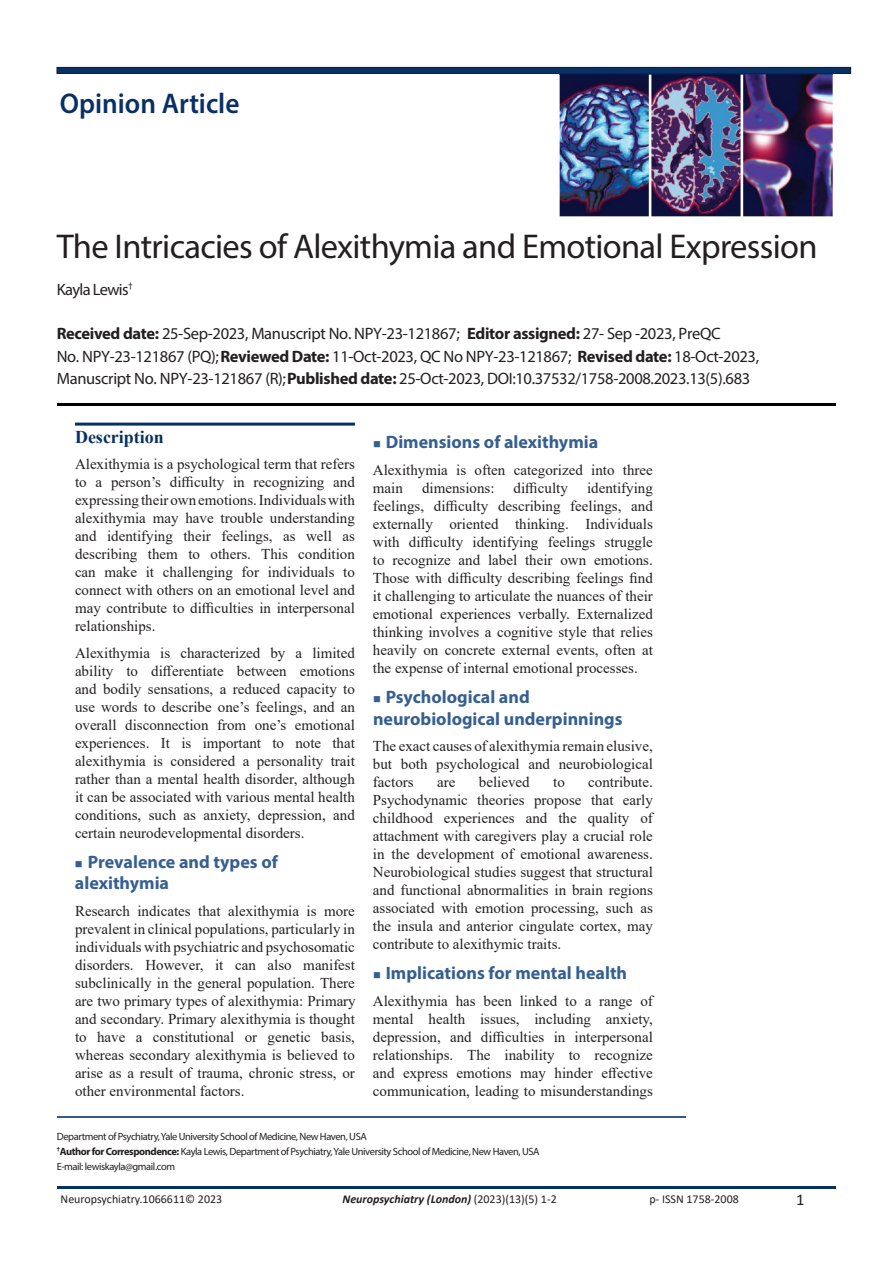
<style>
.page{position:relative;width:893px;height:1263px;background:#fff}
.page>*{position:absolute;margin:0;border:0;box-sizing:border-box;transform-origin:0 0}
.t1{font:34.5px "Myriad Pro";letter-spacing:-.02em;color:#231f20}
.t2{font:600 28.5px "Myriad Pro";color:#083064;scale:.96 1}
.t3{font:700 18px/21.6px "Myriad Pro";color:#365f91}
.t4{font:700 18px "Times New Roman";color:#083064}
.t5{font:16.5px/22.8px "Myriad Pro";letter-spacing:-.02em;color:#231f20}
.t6{font:16.5px "Myriad Pro";letter-spacing:-.04em;color:#231f20}
.t7{font:16.5px "Calibri";color:#231f20}
.t8{font:15px/18px "Times New Roman";color:#231f20;text-align:justify}
.t9{font:12px "Calibri";color:#231f20}
.t10{font:italic 700 12px "Calibri";color:#231f20}
.t11{font:10.5px/15px "Myriad Pro";letter-spacing:-.04em;color:#231f20}
.s1{font-weight:700}
.s2{font-weight:400;font-style:normal}
</style>
<div class="page">
<img style="left:560px;top:74px;width:273px;height:142px">
<div style="left:57px;top:67px;width:794px;height:7px;background:#083064"></div>
<div style="left:57px;top:67px;width:794px;height:7px;border:1px solid #231f20"></div>
<hr style="left:57px;top:1186px;width:779px;height:3px;background:#083064">
<hr style="left:57px;top:1116px;width:629px;height:2px;background:#345a8a">
<hr style="left:57px;top:403px;width:779px;height:3px;background:#080000">
<hr style="left:75px;top:423px;width:280px;height:3px;background:#083064">
<h2 class="t2" style="left:60px;top:85px;width:189px">Opinion Article</h2>
<h1 class="t1" style="left:57px;top:225px;width:762px">The Intricacies of Alexithymia and Emotional Expression</h1>
<p class="t6" style="left:57px;top:279px;width:78px">Kayla Lewis<sup>†</sup></p>
<p class="t5" style="left:57px;top:321px;width:704px"><span class="s1">Received date:</span> 25-Sep-2023, Manuscript No. NPY-23-121867; <span class="s1">Editor assigned:</span> 27- Sep -2023, PreQC<br>No. NPY-23-121867 (PQ); <span class="s1">Reviewed Date:</span> 11-Oct-2023, QC No NPY-23-121867; <span class="s1">Revised date:</span> 18-Oct-2023,<br>Manuscript No. NPY-23-121867 (R); <span class="s1">Published date:</span> 25-Oct-2023, DOI:10.37532/1758-2008.2023.13(5).683</p>
<p class="t4" style="left:75px;top:424px;width:90px">Description</p>
<p class="t8" style="left:75px;top:455px;width:281px">Alexithymia is a psychological term that refers to a person’s difficulty in recognizing and expressing their own emotions. Individuals with alexithymia may have trouble understanding and identifying their feelings, as well as describing them to others. This condition can make it challenging for individuals to connect with others on an emotional level and may contribute to difficulties in interpersonal relationships.</p>
<p class="t8" style="left:75px;top:643px;width:281px">Alexithymia is characterized by a limited ability to differentiate between emotions and bodily sensations, a reduced capacity to use words to describe one’s feelings, and an overall disconnection from one’s emotional experiences. It is important to note that alexithymia is considered a personality trait rather than a mental health disorder, although it can be associated with various mental health conditions, such as anxiety, depression, and certain neurodevelopmental disorders.</p>
<p class="t3" style="left:75px;top:850px;width:204px;text-indent:13px">Prevalence and types of alexithymia</p>
<p class="t8" style="left:75px;top:901px;width:282px">Research indicates that alexithymia is more prevalent in clinical populations, particularly in individuals with psychiatric and psychosomatic disorders. However, it can also manifest subclinically in the general population. There are two primary types of alexithymia: Primary and secondary. Primary alexithymia is thought to have a constitutional or genetic basis, whereas secondary alexithymia is believed to arise as a result of trauma, chronic stress, or other environmental factors.</p>
<p class="t3" style="left:386px;top:431px;width:214px">Dimensions of alexithymia</p>
<p class="t8" style="left:373px;top:460px;width:281px">Alexithymia is often categorized into three main</p>
<p class="t8" style="left:373px;top:478px;width:281px;text-indent:214px">identifying feelings, difficulty describing feelings, and externally oriented thinking. Individuals with difficulty identifying feelings struggle to recognize and label their own emotions.<br>Those with difficulty describing feelings find it challenging to articulate the nuances of their emotional experiences verbally. Externalized thinking involves a cognitive style that relies heavily on concrete external events, often at the expense of internal emotional processes.</p>
<p class="t3" style="left:373px;top:685px;width:251px;text-indent:13px">Psychological and neurobiological underpinnings</p>
<p class="t8" style="left:373px;top:737px;width:281px">The exact causes of alexithymia remain elusive, but both psychological and neurobiological factors</p>
<p class="t8" style="left:422px;top:478px;width:74px">dimensions:</p>
<p class="t8" style="left:514px;top:478px;width:56px">difficulty</p>
<p class="t8" style="left:373px;top:773px;width:281px;text-indent:215px">contribute.<br>Psychodynamic theories propose that early childhood experiences and the quality of attachment with caregivers play a crucial role in the development of emotional awareness.<br>Neurobiological studies suggest that structural and functional abnormalities in brain regions associated with emotion processing, such as the insula and anterior cingulate cortex, may contribute to alexithymic traits.</p>
<p class="t3" style="left:386px;top:962px;width:243px">Implications for mental health</p>
<p class="t8" style="left:373px;top:991px;width:281px">Alexithymia has been linked to a range of mental health issues, including anxiety, depression, and difficulties in interpersonal relationships. The inability to recognize and express emotions may hinder effective communication, leading to misunderstandings</p>
<p class="t8" style="left:437px;top:773px;width:20px">are</p>
<p class="t8" style="left:479px;top:773px;width:52px">believed</p>
<p class="t8" style="left:553px;top:773px;width:13px">to</p>
<p class="t11" style="left:57px;top:1128px;width:484px">Department of Psychiatry, Yale University School of Medicine, New Haven, USA<br><sup>†</sup><span class="s1">Author for Correspondence:</span> Kayla Lewis, Department of Psychiatry, Yale University School of Medicine, New Haven, USA<br>E-mail: lewiskayla@gmail.com</p>
<p class="t9" style="left:61px;top:1191px;width:163px">Neuropsychiatry.1066611© 2023</p>
<p class="t10" style="left:342px;top:1191px;width:216px">Neuropsychiatry (London) <span class="s2">(2023)(13)(5) 1-2</span></p>
<p class="t9" style="left:649px;top:1191px;width:91px">p- ISSN 1758-2008</p>
<p class="t7" style="left:796px;top:1188px;width:10px">1</p>
</div>
